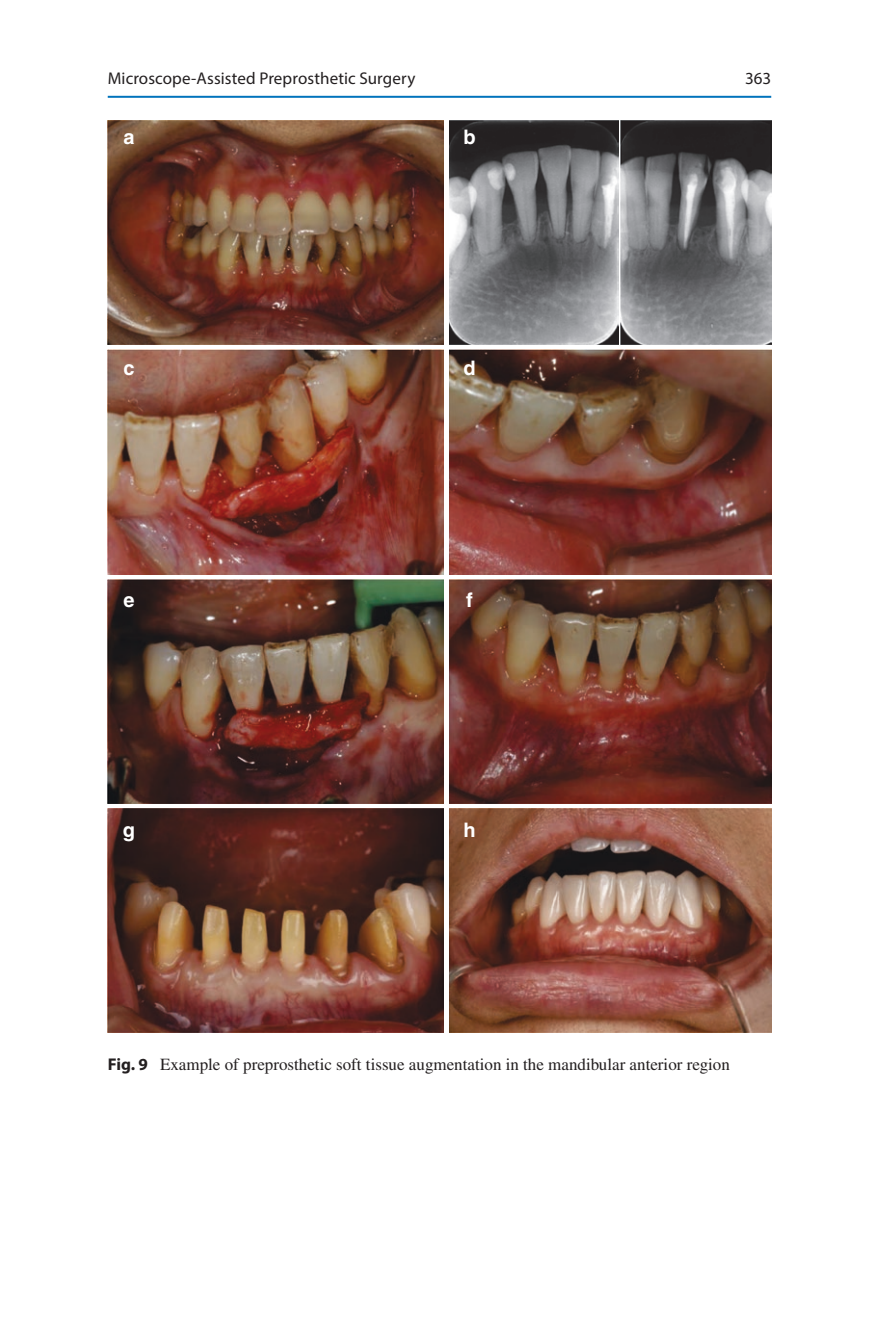
<style>
.page{position:relative;width:879px;height:1333px;background:#fff}
.page>*{position:absolute;margin:0;border:0;box-sizing:border-box;transform-origin:0 0}
.t1{font:20px "Helvetica Bold 3";color:#fff}
.t2{font:17px "Times LT Std";color:#231f20}
.t3{font:17px "Myriad Pro";letter-spacing:.005em;color:#231f20}
.s1{font-family:"Myriad Pro";font-weight:700}
</style>
<div class="page">
<img style="left:108px;top:121px;width:336px;height:224px">
<img style="left:108px;top:350px;width:336px;height:224px">
<img style="left:449px;top:350px;width:322px;height:224px">
<img style="left:108px;top:579px;width:336px;height:224px">
<img style="left:449px;top:579px;width:322px;height:224px">
<img style="left:108px;top:808px;width:336px;height:224px">
<img style="left:449px;top:808px;width:322px;height:224px">
<img style="left:449px;top:121px;width:169px;height:224px">
<img style="left:620px;top:121px;width:151px;height:224px">
<hr style="left:108px;top:96px;width:663px;height:2px;background:#0073bc">
<p class="t3" style="left:108px;top:68px;width:309px">Microscope-Assisted Preprosthetic Surgery</p>
<p class="t1" style="left:123px;top:125px;width:13px">a</p>
<p class="t1" style="left:463px;top:125px;width:14px">b</p>
<p class="t1" style="left:123px;top:355px;width:13px">c</p>
<p class="t1" style="left:463px;top:355px;width:14px">d</p>
<p class="t3" style="left:745px;top:68px;width:28px">363</p>
<p class="t1" style="left:123px;top:587px;width:13px">e</p>
<p class="t1" style="left:466px;top:587px;width:8px">f</p>
<p class="t1" style="left:123px;top:817px;width:14px">g</p>
<p class="t1" style="left:463px;top:817px;width:14px">h</p>
<p class="t2" style="left:108px;top:1054px;width:624px"><span class="s1">Fig. 9</span> Example of preprosthetic soft tissue augmentation in the mandibular anterior region</p>
</div>
